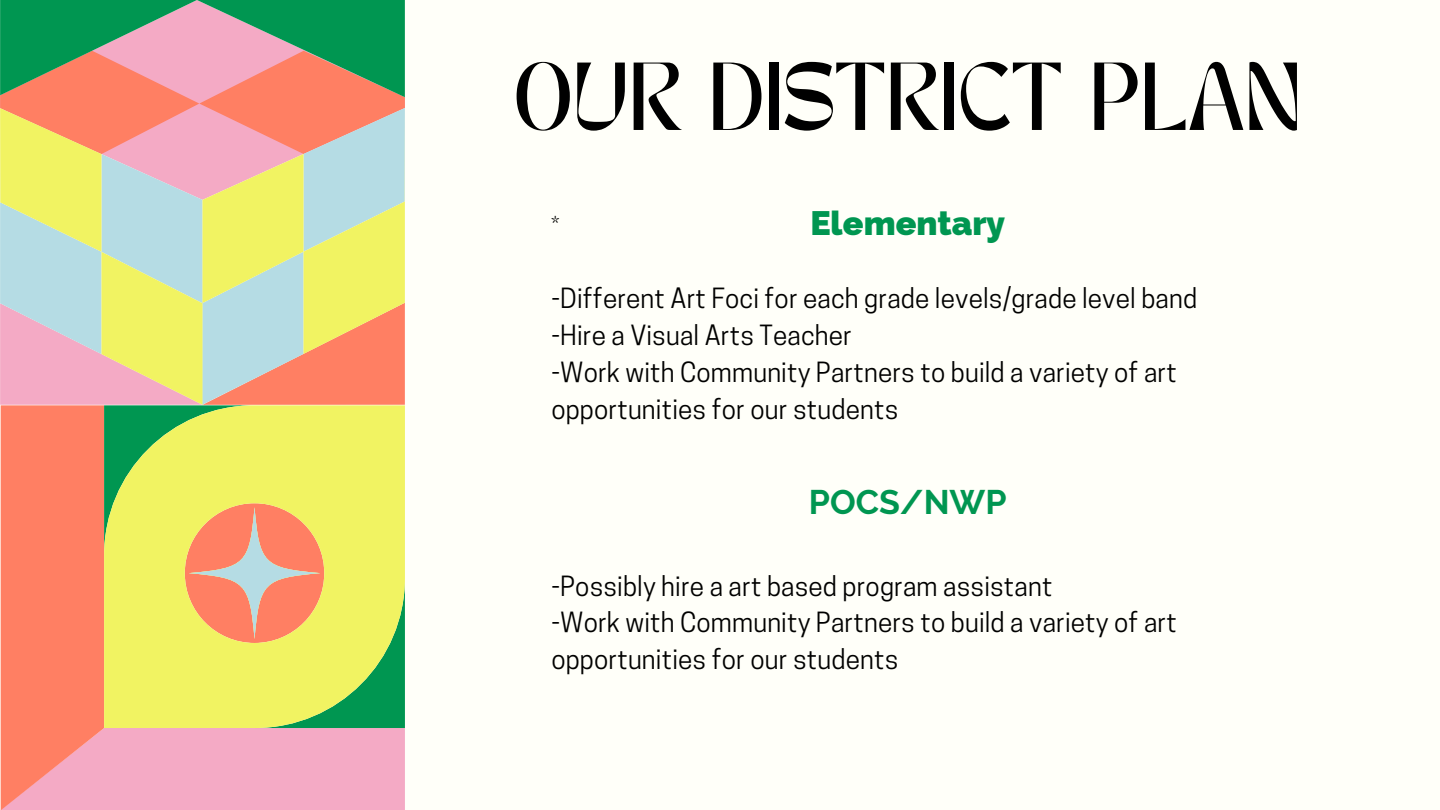
<style>
.page{position:relative;width:1440px;height:810px;background:#fffff9}
.page>*{position:absolute;margin:0;border:0;box-sizing:border-box;transform-origin:0 0}
.t1{font:67.4px "TANMERINGUE";color:#000}
.t2{font:800 34px "Raleway";color:#009651}
.t3{font:700 34px "Raleway";color:#009651}
.t4{font:26.2px/36.8px "Cooper Hewitt";letter-spacing:.005em;color:#000}
.t5{font:20.2px "Cooper Hewitt";color:#000}
</style>
<div class="page">
<div style="left:0;top:97px;width:405px;height:11px;background:#ff7f63"></div>
<svg style="left:0;top:108px;width:405px;height:297px"></svg>
<svg style="left:0;top:0;width:405px;height:97px"></svg>
<div style="left:0;top:728px;width:405px;height:82px;background:#f4aac5"></div>
<svg style="left:1px;top:405px;width:323px;height:405px;fill:#ff7f63"></svg>
<svg style="left:104px;top:405px;width:301px;height:323px;fill:#f1f362"></svg>
<svg style="left:189px;top:507px;width:131px;height:132px;fill:#ff7f63"></svg>
<p class="t1" style="left:514px;top:62px;width:789px">OUR DISTRICT PLAN</p>
<p class="t5" style="left:551px;top:216px;width:9px">*</p>
<p class="t2" style="left:810px;top:203px;width:196px">Elementary</p>
<p class="t4" style="left:551px;top:283px;width:647px">-Different Art Foci for each grade levels/grade level band</p>
<h1 class="t4" style="left:551px;top:320px;width:302px">-Hire a Visual Arts Teacher</h1>
<h3 class="t4" style="left:551px;top:357px;width:627px">-Work with Community Partners to build a variety of art opportunities for our students</h3>
<p class="t3" style="left:809px;top:482px;width:199px">POCS/NWP</p>
<p class="t4" style="left:551px;top:571px;width:503px">-Possibly hire a art based program assistant</p>
<h2 class="t4" style="left:551px;top:607px;width:627px">-Work with Community Partners to build a variety of art opportunities for our students</h2>
</div>
